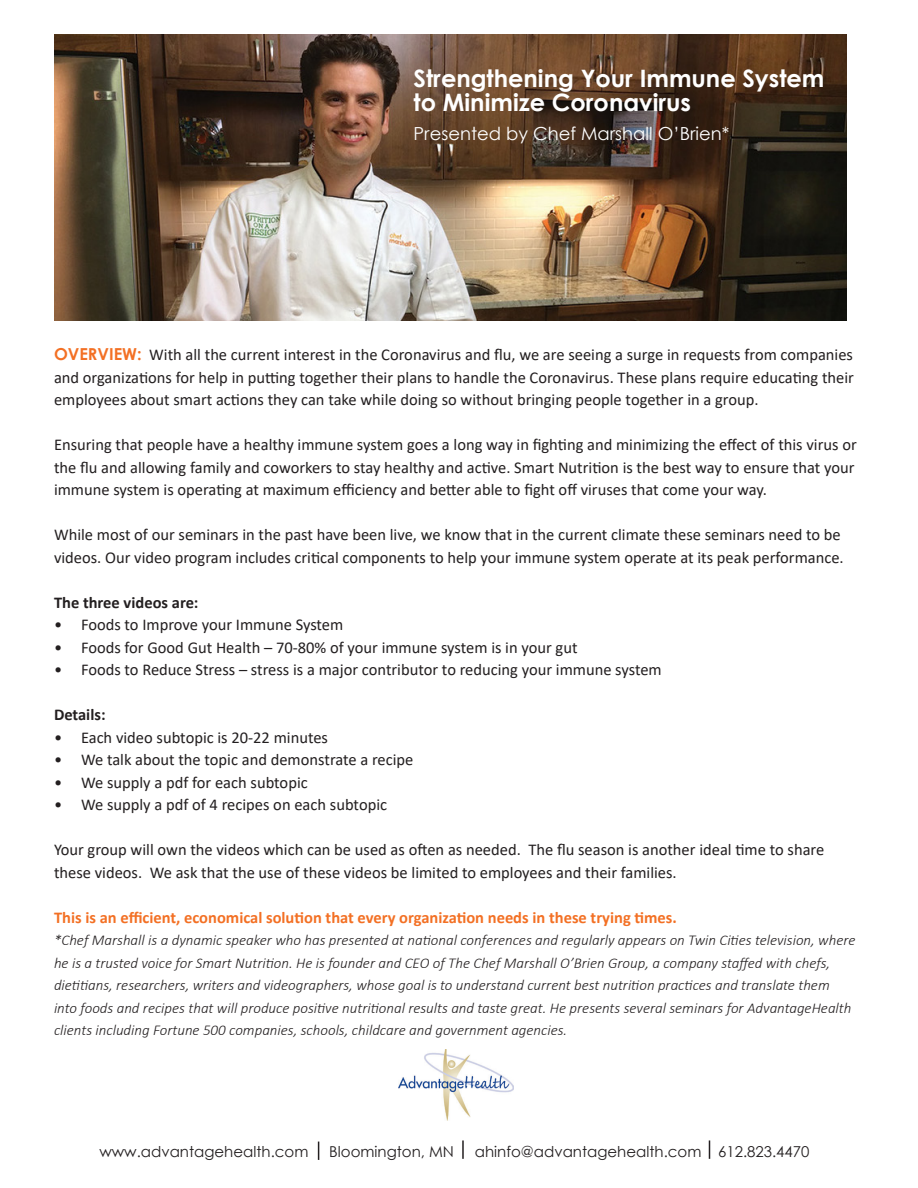
<style>
.page{position:relative;width:918px;height:1188px;background:#fff}
.page>*{position:absolute;margin:0;border:0;box-sizing:border-box;transform-origin:0 0}
.t1{font:700 24px/24px "Century Gothic";color:#fff}
.t2{font:18px "Century Gothic";color:#fff}
.t3{font:16.5px/22.5px "Calibri";color:#231f20}
.t4{font:700 16.5px "Calibri";color:#f37024}
.t5{font:700 16.5px "Calibri";color:#231f20}
.t6{font:italic 300 15px/22.5px "Calibri";color:#231f20}
.t7{font:15px "Century Gothic";color:#231f20}
.s1{font-family:"Century Gothic";font-weight:700;color:#f37024}
</style>
<div class="page">
<img style="left:54px;top:35px;width:793px;height:286px">
<img style="left:398px;top:1050px;width:115px;height:70px">
<svg style="left:318px;top:1142px;width:1px;height:18px"></svg>
<svg style="left:462px;top:1140px;width:2px;height:19px"></svg>
<svg style="left:709px;top:1140px;width:1px;height:19px"></svg>
<p class="t1" style="left:414px;top:65px;width:412px">Strengthening Your Immune System to Minimize Coronavirus</p>
<p class="t2" style="left:414px;top:121px;width:317px">Presented by Chef Marshall O’Brien*</p>
<p class="t3" style="left:54px;top:343px;width:801px;text-align:justify"><span class="s1">OVERVIEW:</span> With all the current interest in the Coronavirus and flu, we are seeing a surge in requests from companies and organizations for help in putting together their plans to handle the Coronavirus. These plans require educating their employees about smart actions they can take while doing so without bringing people together in a group.</p>
<p class="t3" style="left:54px;top:433px;width:804px">Ensuring that people have a healthy immune system goes a long way in fighting and minimizing the effect of this virus or the flu and allowing family and coworkers to stay healthy and active. Smart Nutrition is the best way to ensure that your immune system is operating at maximum efficiency and better able to fight off viruses that come your way.</p>
<p class="t3" style="left:54px;top:523px;width:791px">While most of our seminars in the past have been live, we know that in the current climate these seminars need to be videos. Our video program includes critical components to help your immune system operate at its peak performance.</p>
<p class="t5" style="left:54px;top:591px;width:146px">The three videos are:</p>
<p class="t3" style="left:54px;top:613px;width:291px">• Foods to Improve your Immune System</p>
<p class="t3" style="left:54px;top:636px;width:525px">• Foods for Good Gut Health – 70-80% of your immune system is in your gut</p>
<p class="t3" style="left:54px;top:658px;width:609px">• Foods to Reduce Stress – stress is a major contributor to reducing your immune system</p>
<p class="t5" style="left:54px;top:703px;width:53px">Details:</p>
<p class="t3" style="left:54px;top:726px;width:276px">• Each video subtopic is 20-22 minutes</p>
<p class="t3" style="left:54px;top:748px;width:361px">• We talk about the topic and demonstrate a recipe</p>
<p class="t3" style="left:54px;top:771px;width:255px">• We supply a pdf for each subtopic</p>
<p class="t3" style="left:54px;top:793px;width:335px">• We supply a pdf of 4 recipes on each subtopic</p>
<p class="t3" style="left:54px;top:838px;width:772px">Your group will own the videos which can be used as often as needed. The flu season is another ideal time to share these videos. We ask that the use of these videos be limited to employees and their families.</p>
<p class="t4" style="left:54px;top:906px;width:624px">This is an efficient, economical solution that every organization needs in these trying times.</p>
<p class="t6" style="left:54px;top:929px;width:803px">*Chef Marshall is a dynamic speaker who has presented at national conferences and regularly appears on Twin Cities television, where he is a trusted voice for Smart Nutrition. He is founder and CEO of The Chef Marshall O’Brien Group, a company staffed with chefs, dietitians, researchers, writers and videographers, whose goal is to understand current best nutrition practices and translate them into foods and recipes that will produce positive nutritional results and taste great. He presents several seminars for AdvantageHealth clients including Fortune 500 companies, schools, childcare and government agencies.</p>
<p class="t7" style="left:99px;top:1141px;width:211px">www.advantagehealth.com</p>
<p class="t7" style="left:329px;top:1141px;width:126px">Bloomington, MN</p>
<p class="t7" style="left:475px;top:1141px;width:336px">ahinfo@advantagehealth.com 612.823.4470</p>
</div>
